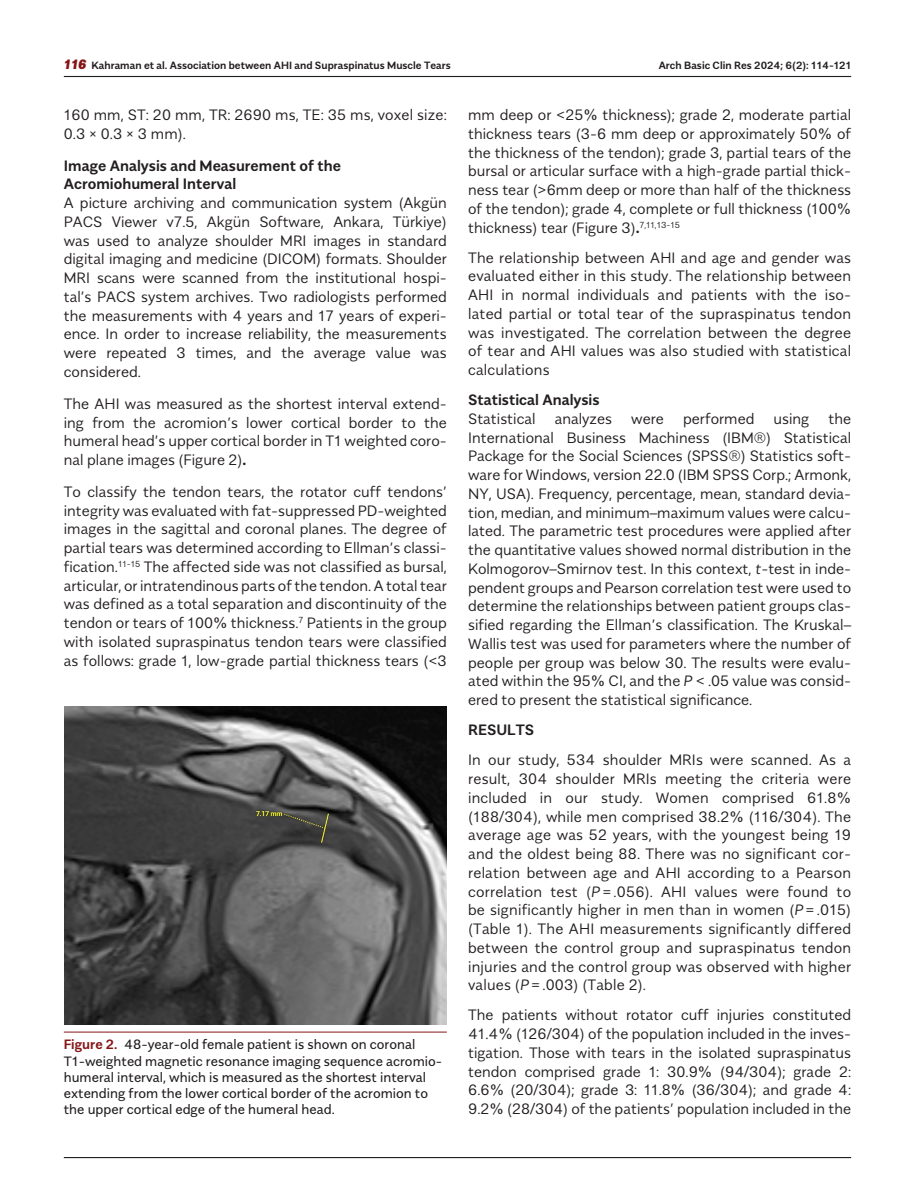
<style>
.page{position:relative;width:915px;height:1191px;background:#fff}
.page>*{position:absolute;margin:0;border:0;box-sizing:border-box;transform-origin:0 0}
.t1{font:300 15px/18.8px "Alergia Normal";color:#231f20;text-align:justify}
.t2{font:600 15px/18.8px "Alergia Normal";color:#231f20}
.t3{font:13.5px/16.2px "Alergia Normal";color:#231f20}
.t4{font:600 10.5px "Alergia Normal";color:#231f20}
.s1{font-weight:900;font-style:italic;font-size:13.5px;color:#851517}
.s2{font-weight:700}
.s3{font-style:italic}
.s4{font-weight:600;color:#851517}
</style>
<div class="page">
<hr style="left:64px;top:1157px;width:786px;height:1px;background:#231f20">
<hr style="left:64px;top:76px;width:786px;height:1px;background:#231f20">
<hr style="left:64px;top:1031px;width:382px;height:1px;background:#851517">
<img style="left:64px;top:707px;width:382px;height:317px">
<p class="t4" style="left:64px;top:57px;width:388px"><span class="s1">116</span> Kahraman et al. Association between AHI and Supraspinatus Muscle Tears</p>
<p class="t4" style="left:658px;top:57px;width:194px">Arch Basic Clin Res 2024; 6(2): 114-121</p>
<p class="t1" style="left:64px;top:104px;width:384px">160 mm, ST: 20 mm, TR: 2690 ms, TE: 35 ms, voxel size:<br>0.3 × 0.3 × 3 mm).</p>
<p class="t2" style="left:64px;top:155px;width:278px">Image Analysis and Measurement of the<br>Acromiohumeral Interval</p>
<p class="t1" style="left:64px;top:192px;width:384px">A picture archiving and communication system (Akgün PACS Viewer v7.5, Akgün Software, Ankara, Türkiye) was used to analyze shoulder MRI images in standard digital imaging and medicine (DICOM) formats. Shoulder MRI scans were scanned from the institutional hospi&shy;tal’s PACS system archives. Two radiologists performed the measurements with 4 years and 17 years of experi&shy;ence. In order to increase reliability, the measurements were repeated 3 times, and the average value was considered.</p>
<p class="t1" style="left:64px;top:393px;width:384px">The AHI was measured as the shortest interval extend&shy;ing from the acromion’s lower cortical border to the humeral head’s upper cortical border in T1 weighted coro&shy;nal plane images (Figure 2)<span class="s2">.</span></p>
<p class="t1" style="left:64px;top:481px;width:384px">To classify the tendon tears, the rotator cuff tendons’ integrity was evaluated with fat-suppressed PD-weighted images in the sagittal and coronal planes. The degree of partial tears was determined according to Ellman’s classi&shy;fication.<sup>11-15</sup> The affected side was not classified as bursal, articular, or intratendinous parts of the tendon. A total tear was defined as a total separation and discontinuity of the tendon or tears of 100% thickness.<sup>7</sup> Patients in the group with isolated supraspinatus tendon tears were classified as follows: grade 1, low-grade partial thickness tears (&lt;3</p>
<p class="t1" style="left:468px;top:104px;width:384px">mm deep or &lt;25% thickness); grade 2, moderate partial thickness tears (3-6 mm deep or approximately 50% of the thickness of the tendon); grade 3, partial tears of the bursal or articular surface with a high-grade partial thick&shy;ness tear (&gt;6mm deep or more than half of the thickness of the tendon); grade 4, complete or full thickness (100% thickness) tear (Figure 3)<span class="s2">.</span><sup>7,11,13-15</sup></p>
<p class="t1" style="left:468px;top:247px;width:384px">The relationship between AHI and age and gender was evaluated either in this study. The relationship between AHI in normal individuals and patients with the iso&shy;lated partial or total tear of the supraspinatus tendon was investigated. The correlation between the degree of tear and AHI values was also studied with statistical calculations</p>
<p class="t2" style="left:468px;top:389px;width:133px">Statistical Analysis</p>
<p class="t1" style="left:468px;top:408px;width:69px">Statistical</p>
<p class="t1" style="left:554px;top:408px;width:59px">analyzes</p>
<p class="t1" style="left:631px;top:408px;width:34px">were</p>
<p class="t1" style="left:683px;top:408px;width:73px">performed</p>
<p class="t1" style="left:773px;top:408px;width:37px">using</p>
<p class="t1" style="left:468px;top:408px;width:384px;text-indent:360px">the International Business Machiness (IBM®) Statistical Package for the Social Sciences (SPSS®) Statistics soft&shy;ware for Windows, version 22.0 (IBM SPSS Corp.; Armonk, NY, USA). Frequency, percentage, mean, standard devia&shy;tion, median, and minimum–maximum values were calcu&shy;lated. The parametric test procedures were applied after the quantitative values showed normal distribution in the Kolmogorov–Smirnov test. In this context, <span class="s3">t</span>-test in inde&shy;pendent groups and Pearson correlation test were used to determine the relationships between patient groups clas&shy;sified regarding the Ellman’s classification. The Kruskal– Wallis test was used for parameters where the number of people per group was below 30. The results were evalu&shy;ated within the 95% CI, and the <span class="s3">P</span> &lt; .05 value was consid&shy;ered to present the statistical significance.</p>
<p class="t2" style="left:468px;top:719px;width:67px">RESULTS</p>
<p class="t1" style="left:468px;top:749px;width:384px">In our study, 534 shoulder MRIs were scanned. As a result, 304 shoulder MRIs meeting the criteria were included in our study. Women comprised 61.8% (188/304), while men comprised 38.2% (116/304). The average age was 52 years, with the youngest being 19 and the oldest being 88. There was no significant cor&shy;relation between age and AHI according to a Pearson correlation test (<span class="s3">P</span>=.056). AHI values were found to be significantly higher in men than in women (<span class="s3">P</span>=.015) (Table 1). The AHI measurements significantly differed between the control group and supraspinatus tendon injuries and the control group was observed with higher values (<span class="s3">P</span>=.003) (Table 2).</p>
<p class="t1" style="left:468px;top:1004px;width:384px">The patients without rotator cuff injuries constituted 41.4% (126/304) of the population included in the inves&shy;tigation. Those with tears in the isolated supraspinatus tendon comprised grade 1: 30.9% (94/304); grade 2:<br>6.6% (20/304); grade 3: 11.8% (36/304); and grade 4:<br>9.2% (28/304) of the patients’ population included in the</p>
<p class="t3" style="left:64px;top:1035px;width:379px"><span class="s4">Figure 2.</span> 48-year-old female patient is shown on coronal T1-weighted magnetic resonance imaging sequence acromio&shy;humeral interval, which is measured as the shortest interval extending from the lower cortical border of the acromion to the upper cortical edge of the humeral head.</p>
</div>
